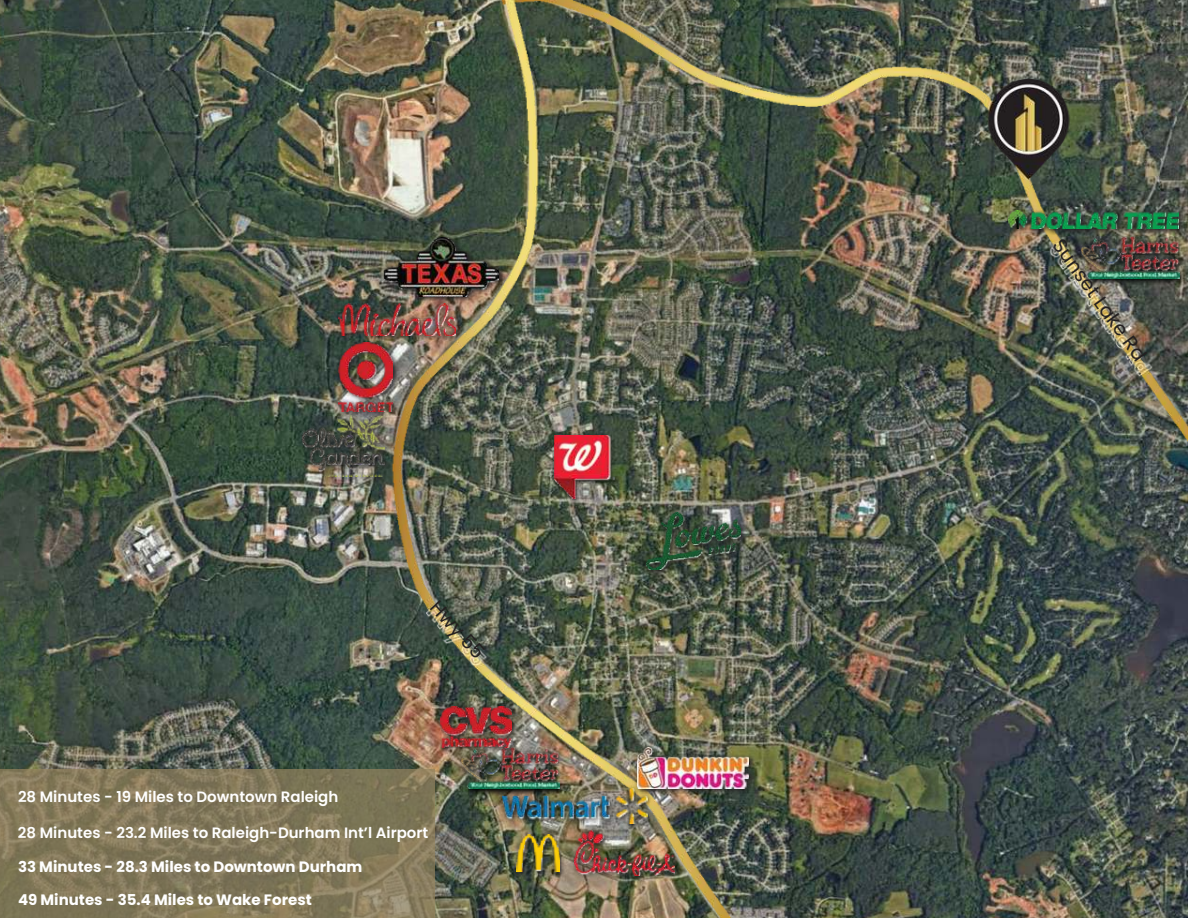
<style>
.page{position:relative;width:1188px;height:918px;background:#fff}
.page>*{position:absolute;margin:0;border:0;box-sizing:border-box;transform-origin:0 0}
.t1{font:19.5px "Poppins";color:#231f20}
.t2{font:600 15px "Poppins";color:#fff}
.t3{font:700 15px/32.7px "Poppins";color:#fff}
</style>
<div class="page">
<img style="left:0;top:0;width:384px;height:769px">
<img style="left:384px;top:0;width:804px;height:918px">
<img style="left:333px;top:343px;width:67px;height:76px">
<img style="left:339px;top:343px;width:54px;height:67px">
<img style="left:332px;top:298px;width:131px;height:45px">
<img style="left:338px;top:304px;width:117px;height:31px">
<img style="left:379px;top:231px;width:128px;height:73px">
<img style="left:385px;top:237px;width:113px;height:60px">
<img style="left:297px;top:410px;width:96px;height:74px">
<img style="left:303px;top:416px;width:82px;height:60px">
<img style="left:549px;top:430px;width:73px;height:76px">
<img style="left:555px;top:436px;width:59px;height:63px">
<img style="left:640px;top:507px;width:108px;height:72px">
<img style="left:646px;top:513px;width:95px;height:57px">
<img style="left:456px;top:742px;width:110px;height:55px">
<img style="left:461px;top:747px;width:98px;height:42px">
<img style="left:497px;top:783px;width:157px;height:48px">
<img style="left:502px;top:788px;width:145px;height:35px">
<img style="left:511px;top:828px;width:56px;height:51px">
<img style="left:517px;top:834px;width:42px;height:38px">
<img style="left:568px;top:824px;width:114px;height:59px">
<img style="left:575px;top:830px;width:100px;height:45px">
<img style="left:631px;top:742px;width:126px;height:55px">
<img style="left:637px;top:747px;width:112px;height:42px">
<img style="left:435px;top:700px;width:85px;height:55px">
<img style="left:441px;top:706px;width:71px;height:42px">
<img style="left:1076px;top:236px;width:110px;height:50px">
<img style="left:1081px;top:237px;width:98px;height:41px">
<img style="left:1003px;top:205px;width:184px;height:31px">
<img style="left:1009px;top:210px;width:169px;height:18px">
<svg style="left:0;top:769px;width:435px;height:149px;background:#82785a"></svg>
<h1 class="t1" style="left:443px;top:596px;width:72px;rotate:48deg">Hwy 55</h1>
<p class="t2" style="left:18px;top:788px;width:322px">28 Minutes - 19 Miles to Downtown Raleigh</p>
<p class="t2" style="left:18px;top:824px;width:412px">28 Minutes - 23.2 Miles to Raleigh-Durham Int’l Airport</p>
<p class="t3" style="left:18px;top:851px;width:346px">33 Minutes - 28.3 Miles to Downtown Durham<br>49 Minutes - 35.4 Miles to Wake Forest</p>
<h1 class="t1" style="left:1066px;top:235px;width:146px;rotate:54deg">Sunset Lake Rd</h1>
</div>
